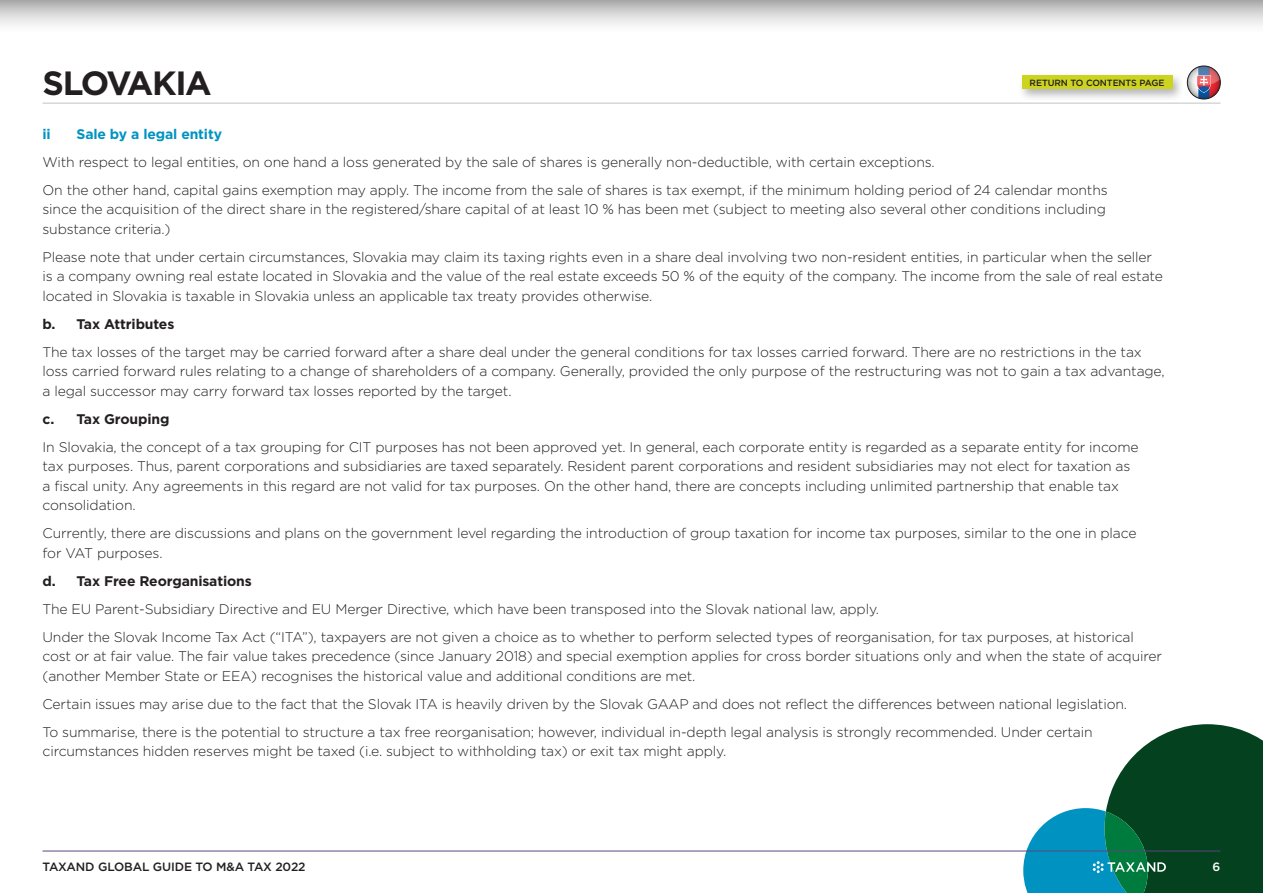
<style>
.page{position:relative;width:1263px;height:893px;background:#fff}
.page>*{position:absolute;margin:0;border:0;box-sizing:border-box;transform-origin:0 0}
.t1{font:700 33.6px "Gotham";letter-spacing:-.04em;color:#231f20}
.Body_Text{font:300 13.95px/19.5px "Gotham";letter-spacing:-.01em;color:#231f20}
.t2{font:700 13.95px "Gotham";letter-spacing:-.01em;color:#231f20}
.t3{font:700 13.95px "Gotham";letter-spacing:-.01em;color:#0093c2}
.t4{font:500 12px "Gotham";letter-spacing:-.01em;color:#231f20}
.t5{font:500 12px "Gotham";color:#fff}
.t6{font:500 9px "Gotham";letter-spacing:-.01em;color:#231f20}
</style>
<div class="page">
<svg style="left:1023px;top:724px;width:240px;height:169px"></svg>
<svg style="left:0;top:0;width:1263px;height:25px;background:#d2d1d1"></svg>
<svg style="left:1186px;top:66px;width:34px;height:34px"></svg>
<div style="left:1187px;top:66px;width:33px;height:33px;border:1px solid #231f20;border-radius:50%"></div>
<hr style="left:43px;top:103px;width:1177px;height:1px;background:#c2c3c5">
<hr style="left:43px;top:851px;width:1177px;height:1px;background:#5b457b">
<div style="left:1018px;top:71px;width:167px;height:31px;background:#231f20;opacity:.33"></div>
<div style="left:1022px;top:75px;width:150px;height:14px;background:#cdd41f"></div>
<h1 class="t1" style="left:43px;top:61px;width:171px">Slovakia</h1>
<p class="t6" style="left:1030px;top:77px;width:136px">RETURN TO CONTENTS PAGE</p>
<p class="t3" style="left:43px;top:125px;width:10px">ii</p>
<p class="t3" style="left:77px;top:125px;width:147px">Sale by a legal entity</p>
<p class="Body_Text" style="left:43px;top:152px;width:894px">With respect to legal entities, on one hand a loss generated by the sale of shares is generally non-deductible, with certain exceptions.</p>
<p class="Body_Text" style="left:43px;top:180px;width:1067px">On the other hand, capital gains exemption may apply. The income from the sale of shares is tax exempt, if the minimum holding period of 24 calendar months since the acquisition of the direct share in the registered/share capital of at least 10 % has been met (subject to meeting also several other conditions including substance criteria.)</p>
<p class="Body_Text" style="left:43px;top:247px;width:1122px">Please note that under certain circumstances, Slovakia may claim its taxing rights even in a share deal involving two non-resident entities, in particular when the seller is a company owning real estate located in Slovakia and the value of the real estate exceeds 50 % of the equity of the company. The income from the sale of real estate located in Slovakia is taxable in Slovakia unless an applicable tax treaty provides otherwise.</p>
<p class="t2" style="left:43px;top:315px;width:133px">b. Tax Attributes</p>
<p class="Body_Text" style="left:43px;top:342px;width:1124px">The tax losses of the target may be carried forward after a share deal under the general conditions for tax losses carried forward. There are no restrictions in the tax loss carried forward rules relating to a change of shareholders of a company. Generally, provided the only purpose of the restructuring was not to gain a tax advantage, a legal successor may carry forward tax losses reported by the target.</p>
<p class="t2" style="left:43px;top:410px;width:128px">c. Tax Grouping</p>
<p class="Body_Text" style="left:43px;top:437px;width:1097px">In Slovakia, the concept of a tax grouping for CIT purposes has not been approved yet. In general, each corporate entity is regarded as a separate entity for income tax purposes. Thus, parent corporations and subsidiaries are taxed separately. Resident parent corporations and resident subsidiaries may not elect for taxation as a fiscal unity. Any agreements in this regard are not valid for tax purposes. On the other hand, there are concepts including unlimited partnership that enable tax consolidation.</p>
<p class="Body_Text" style="left:43px;top:523px;width:1095px">Currently, there are discussions and plans on the government level regarding the introduction of group taxation for income tax purposes, similar to the one in place for VAT purposes.</p>
<p class="t2" style="left:43px;top:572px;width:211px">d. Tax Free Reorganisations</p>
<p class="Body_Text" style="left:43px;top:599px;width:838px">The EU Parent-Subsidiary Directive and EU Merger Directive, which have been transposed into the Slovak national law, apply.</p>
<p class="Body_Text" style="left:43px;top:627px;width:1121px">Under the Slovak Income Tax Act (“ITA”), taxpayers are not given a choice as to whether to perform selected types of reorganisation, for tax purposes, at historical cost or at fair value. The fair value takes precedence (since January 2018) and special exemption applies for cross border situations only and when the state of acquirer (another Member State or EEA) recognises the historical value and additional conditions are met.</p>
<p class="Body_Text" style="left:43px;top:694px;width:1086px">Certain issues may arise due to the fact that the Slovak ITA is heavily driven by the Slovak GAAP and does not reflect the differences between national legislation.</p>
<p class="Body_Text" style="left:43px;top:722px;width:1052px">To summarise, there is the potential to structure a tax free reorganisation; however, individual in-depth legal analysis is strongly recommended. Under certain circumstances hidden reserves might be taxed (i.e. subject to withholding tax) or exit tax might apply.</p>
<p class="t4" style="left:43px;top:859px;width:265px">TAXAND GLOBAL GUIDE TO M&amp;A TAX 2022</p>
<p class="t5" style="left:1212px;top:859px;width:9px">6</p>
</div>
